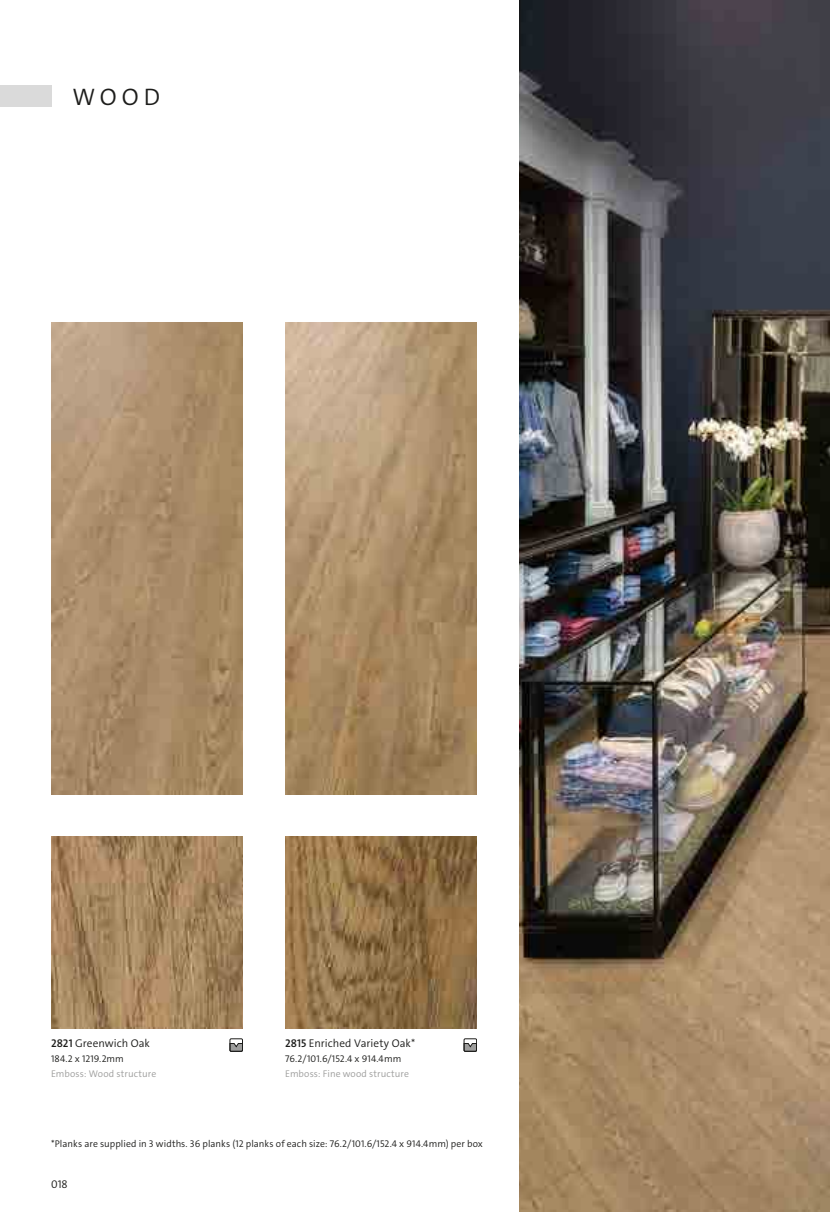
<style>
.page{position:relative;width:830px;height:1212px;background:#fff}
.page>*{position:absolute;margin:0;border:0;box-sizing:border-box;transform-origin:0 0}
.t1{font:24px "The Sans LP4 Se Lig";color:#1d1d1b}
.t2{font:11.25px "The Sans LP4 Se Lig";color:#1d1d1b}
.t3{font:9.75px "The Sans LP4 Se Lig";letter-spacing:.005em;color:#1d1d1b}
.t4{font:9.75px "The Sans LP4 Se Lig";letter-spacing:.01em;color:#9d9d9c}
.s1{font-family:"The Sans LP6 Se Bld"}
</style>
<div class="page">
<img style="left:519px;top:0;width:310px;height:1212px">
<div style="left:0;top:85px;width:51px;height:21px;background:#dadada"></div>
<img style="left:51px;top:322px;width:191px;height:472px">
<img style="left:51px;top:837px;width:191px;height:191px">
<svg style="left:232px;top:1043px;width:8px;height:6px"></svg>
<div style="left:230px;top:1039px;width:12px;height:12px;border:1px solid #1d1d1b"></div>
<img style="left:285px;top:322px;width:191px;height:472px">
<img style="left:285px;top:837px;width:191px;height:191px">
<svg style="left:465px;top:1043px;width:9px;height:6px"></svg>
<div style="left:463px;top:1039px;width:13px;height:12px;border:1px solid #1d1d1b"></div>
<h1 class="t1" style="left:72px;top:81px;width:89px">WOOD</h1>
<p class="t2" style="left:51px;top:1036px;width:100px"><span class="s1">2821</span> Greenwich Oak</p>
<p class="t3" style="left:51px;top:1052px;width:74px">184.2 x 1219.2mm</p>
<p class="t4" style="left:51px;top:1067px;width:107px">Emboss: Wood structure</p>
<p class="t2" style="left:285px;top:1036px;width:131px"><span class="s1">2815</span> Enriched Variety Oak*</p>
<p class="t3" style="left:285px;top:1052px;width:118px">76.2/101.6/152.4 x 914.4mm</p>
<p class="t4" style="left:285px;top:1067px;width:125px">Emboss: Fine wood structure</p>
<p class="t3" style="left:51px;top:1137px;width:433px">*Planks are supplied in 3 widths. 36 planks (12 planks of each size: 76.2/101.6/152.4 x 914.4mm) per box</p>
<p class="t2" style="left:51px;top:1176px;width:18px">018</p>
</div>
